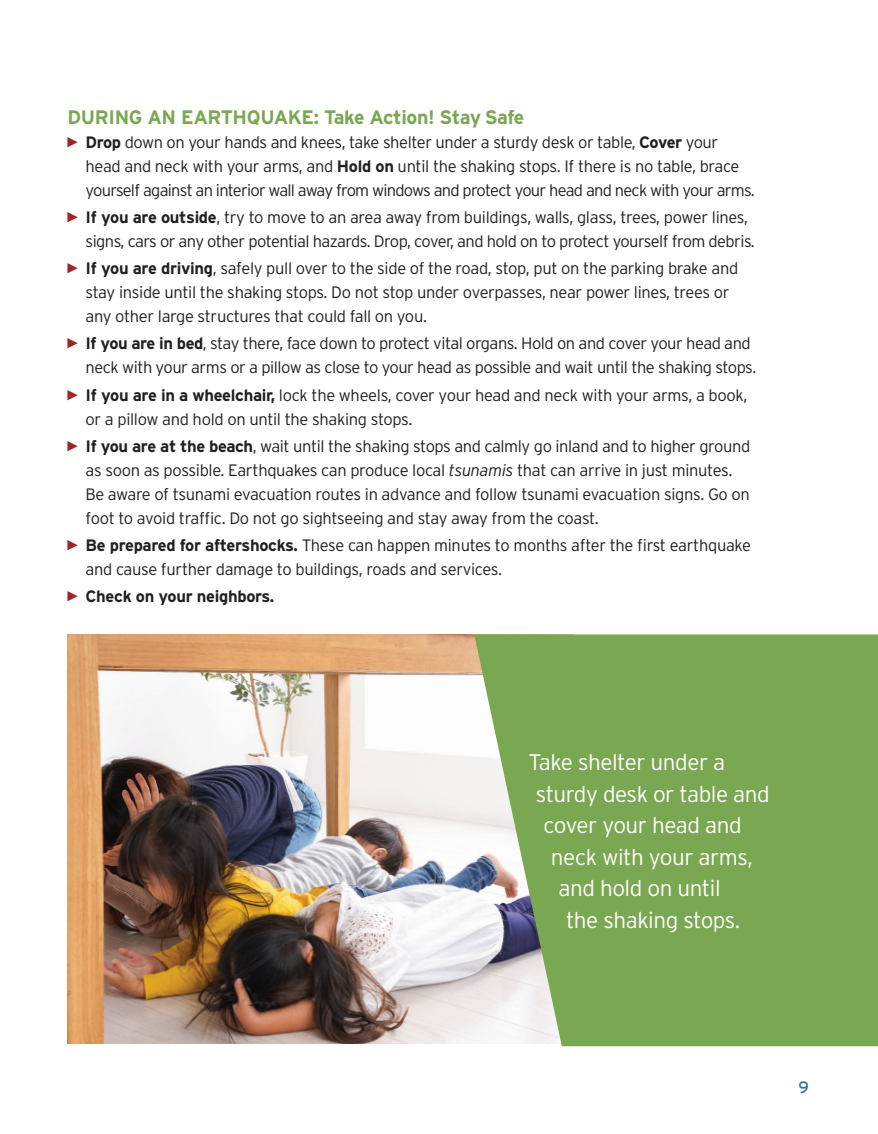
<style>
.page{position:relative;width:878px;height:1134px;background:#fff}
.page>*{position:absolute;margin:0;border:0;box-sizing:border-box;transform-origin:0 0}
.Sidebar_text{font:300 22.5px "Interstate";letter-spacing:-.02em;color:#fff}
.Subhead{font:700 19.5px "Interstate";letter-spacing:-.02em;color:#7aa852}
.text{font:300 16.5px/24px "Interstate";letter-spacing:-.025em;color:#231f20}
.text-2{font:700 16.5px "Interstate";letter-spacing:-.02em;color:#231f20}
.t1{font:16.5px "Interstate";color:#2d72a3}
.s1{font-weight:700}
.s2{font-style:italic}
</style>
<div class="page">
<img style="left:68px;top:634px;width:406px;height:410px">
<svg style="left:474px;top:634px;width:404px;height:412px;background:#84ac60"></svg>
<p class="Subhead" style="left:68px;top:106px;width:458px">DURING AN EARTHQUAKE: Take Action! Stay Safe</p>
<p class="text" style="left:86px;top:130px;width:671px;text-indent:-18px"><sup>▶</sup> <span class="s1">Drop</span> down on your hands and knees, take shelter under a sturdy desk or table, <span class="s1">Cover</span> your head and neck with your arms, and <span class="s1">Hold on</span> until the shaking stops. If there is no table, brace yourself against an interior wall away from windows and protect your head and neck with your arms.</p>
<p class="text" style="left:86px;top:205px;width:670px;text-indent:-18px"><sup>▶</sup> <span class="s1">If you are outside</span>, try to move to an area away from buildings, walls, glass, trees, power lines, signs, cars or any other potential hazards. Drop, cover, and hold on to protect yourself from debris.</p>
<p class="text" style="left:86px;top:256px;width:654px;text-indent:-18px"><sup>▶</sup> <span class="s1">If you are driving</span>, safely pull over to the side of the road, stop, put on the parking brake and stay inside until the shaking stops. Do not stop under overpasses, near power lines, trees or any other large structures that could fall on you.</p>
<p class="text" style="left:86px;top:332px;width:672px;text-indent:-18px"><sup>▶</sup> <span class="s1">If you are in bed</span>, stay there, face down to protect vital organs. Hold on and cover your head and neck with your arms or a pillow as close to your head as possible and wait until the shaking stops.</p>
<p class="text" style="left:86px;top:383px;width:663px;text-indent:-18px"><sup>▶</sup> <span class="s1">If you are in a wheelchair,</span> lock the wheels, cover your head and neck with your arms, a book, or a pillow and hold on until the shaking stops.</p>
<p class="text" style="left:86px;top:434px;width:666px;text-indent:-18px"><sup>▶</sup> <span class="s1">If you are at the beach</span>, wait until the shaking stops and calmly go inland and to higher ground as soon as possible. Earthquakes can produce local <span class="s2">tsunamis</span> that can arrive in just minutes.<br>Be aware of tsunami evacuation routes in advance and follow tsunami evacuation signs. Go on foot to avoid traffic. Do not go sightseeing and stay away from the coast.</p>
<p class="text" style="left:86px;top:533px;width:667px;text-indent:-18px"><sup>▶</sup> <span class="s1">Be prepared for aftershocks.</span> These can happen minutes to months after the first earthquake and cause further damage to buildings, roads and services.</p>
<p class="text-2" style="left:68px;top:587px;width:208px"><sup>▶</sup> Check on your neighbors.</p>
<p class="Sidebar_text" style="left:528px;top:750px;width:198px">Take shelter under a</p>
<p class="Sidebar_text" style="left:536px;top:781px;width:235px">sturdy desk or table and</p>
<p class="Sidebar_text" style="left:543px;top:813px;width:200px">cover your head and</p>
<p class="Sidebar_text" style="left:551px;top:844px;width:203px">neck with your arms,</p>
<p class="Sidebar_text" style="left:558px;top:876px;width:164px">and hold on until</p>
<p class="Sidebar_text" style="left:566px;top:907px;width:176px">the shaking stops.</p>
<p class="t1" style="left:798px;top:1078px;width:12px">9</p>
</div>
